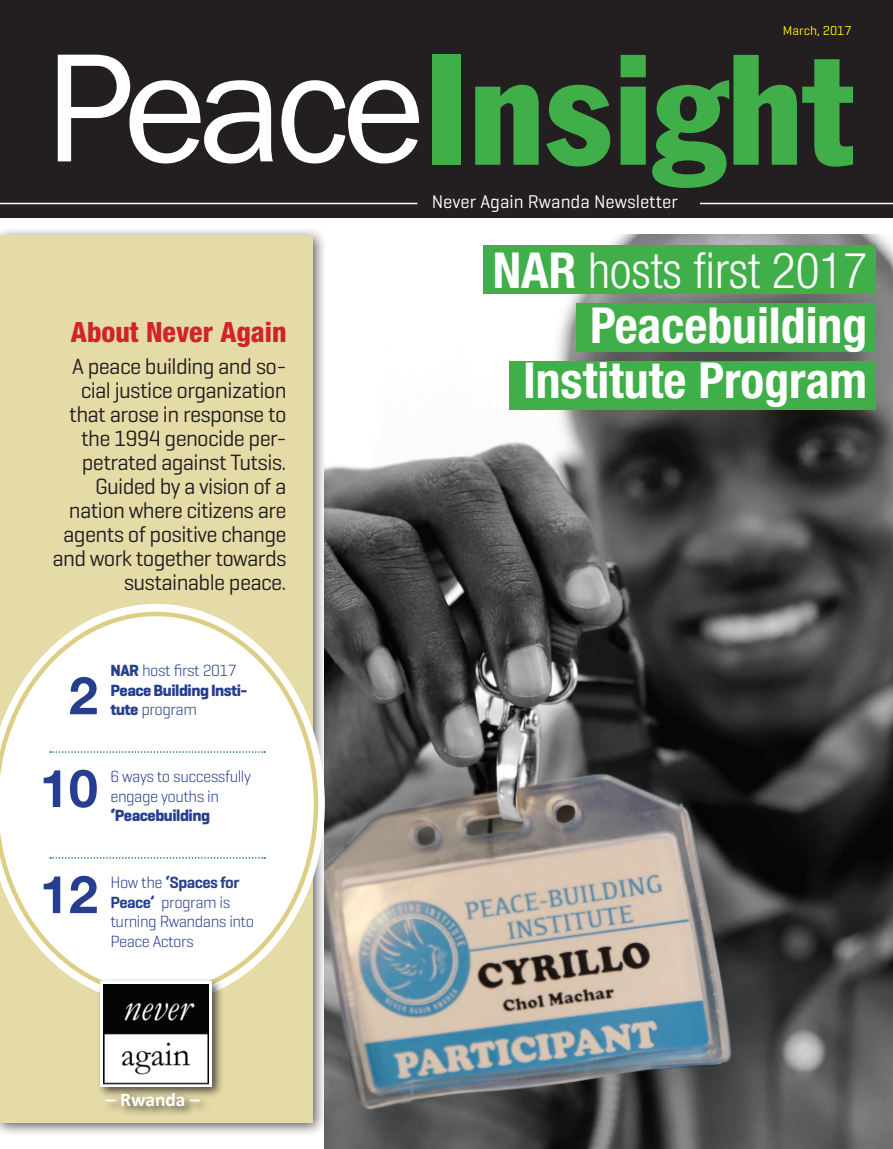
<style>
.page{position:relative;width:893px;height:1149px;background:#fff}
.page>*{position:absolute;margin:0;border:0;box-sizing:border-box;transform-origin:0 0}
.t1{font:condensed 155.55px "Franklin Gothic BT";color:#40ae49}
.t2{font:700 52.2px "Helvetica Neue LT Std";color:#253f8e}
.t3{font:700 condensed 49.65px/55.1px "Helvetica Neue LT Std";color:#fff;text-align:right}
.t4{font:800 condensed 27.9px "Helvetica Neue LT Std";color:#d1232a}
.t5{font:22.5px/24px "Geogrotesque";letter-spacing:-.03em;color:#231f20;text-align:right}
.t6{font:700 19.5px "Calibri";color:#fff}
.t7{font:18.75px "Geogrotesque";color:#fff}
.t8{font:300 16.5px/19.5px "Geogrotesque";letter-spacing:-.03em;color:#253f8e}
.t9{font:700 16.5px/19.5px "Geogrotesque";letter-spacing:-.03em;color:#253f8e}
.t10{font:13.2px "Geogrotesque";color:#fff101}
.s1{font-family:"Franklin Gothic";font-stretch:normal;font-size:160.05px;color:#fff}
.s2{font-weight:300}
.s3{font-weight:600}
</style>
<div class="page">
<img style="left:325px;top:235px;width:568px;height:913px">
<div style="left:0;top:0;width:893px;height:217px;background:#231f20"></div>
<hr style="left:700px;top:203px;width:193px;height:1px;background:#fff">
<hr style="left:0;top:203px;width:417px;height:1px;background:#fff">
<div style="left:0;top:226px;width:327px;height:911px;background:#231f20;opacity:.75"></div>
<div style="left:0;top:235px;width:312px;height:887px;background:#e5dba6"></div>
<svg style="left:112px;top:603px;width:213px;height:400px"></svg>
<svg style="left:0;top:611px;width:318px;height:384px"></svg>
<svg style="left:50px;top:751px;width:215px;height:1px"></svg>
<svg style="left:50px;top:856px;width:215px;height:2px"></svg>
<div style="left:97px;top:976px;width:128px;height:141px;background:#231f20;opacity:.75"></div>
<div style="left:100px;top:980px;width:112px;height:106px;background:#fff"></div>
<img style="left:104px;top:984px;width:105px;height:101px">
<div style="left:484px;top:245px;width:392px;height:48px;background:#40ae49"></div>
<div style="left:577px;top:303px;width:299px;height:48px;background:#40ae49"></div>
<div style="left:510px;top:361px;width:366px;height:48px;background:#40ae49"></div>
<p class="t10" style="left:783px;top:23px;width:70px">March, 2017</p>
<h1 class="t1" style="left:44px;top:8px;width:813px"><span class="s1">Peace</span>Insight</h1>
<p class="t4" style="left:71px;top:314px;width:217px">About Never Again</p>
<p class="t5" style="left:53px;top:353px;width:236px">A peace building and so&shy;cial justice organization that arose in response to the 1994 genocide per&shy;petrated against Tutsis.<br>Guided by a vision of a nation where citizens are agents of positive change and work together towards sustainable peace.</p>
<h2 class="t2" style="left:69px;top:663px;width:31px">2</h2>
<p class="t9" style="left:110px;top:660px;width:139px">NAR <span class="s2">host first 2017<br></span>Peace Building Insti&shy;tute <span class="s2">program</span></p>
<h2 class="t2" style="left:40px;top:755px;width:60px">10</h2>
<p class="t8" style="left:110px;top:766px;width:142px">6 ways to successfully engage youths in</p>
<p class="t9" style="left:110px;top:805px;width:101px">‘Peacebuilding</p>
<h2 class="t2" style="left:40px;top:861px;width:60px">12</h2>
<p class="t8" style="left:110px;top:872px;width:145px">How the <span class="s3">‘Spaces for<br>Peace’</span> program is turning Rwandans into<br>Peace Actors</p>
<p class="t6" style="left:106px;top:1086px;width:95px">– Rwanda –</p>
<p class="t7" style="left:432px;top:190px;width:248px">Never Again Rwanda Newsletter</p>
<h3 class="t3" style="left:493px;top:242px;width:376px">NAR <span class="s2">hosts first 2017<br></span>Peacebuilding<br>Institute Program</h3>
</div>
